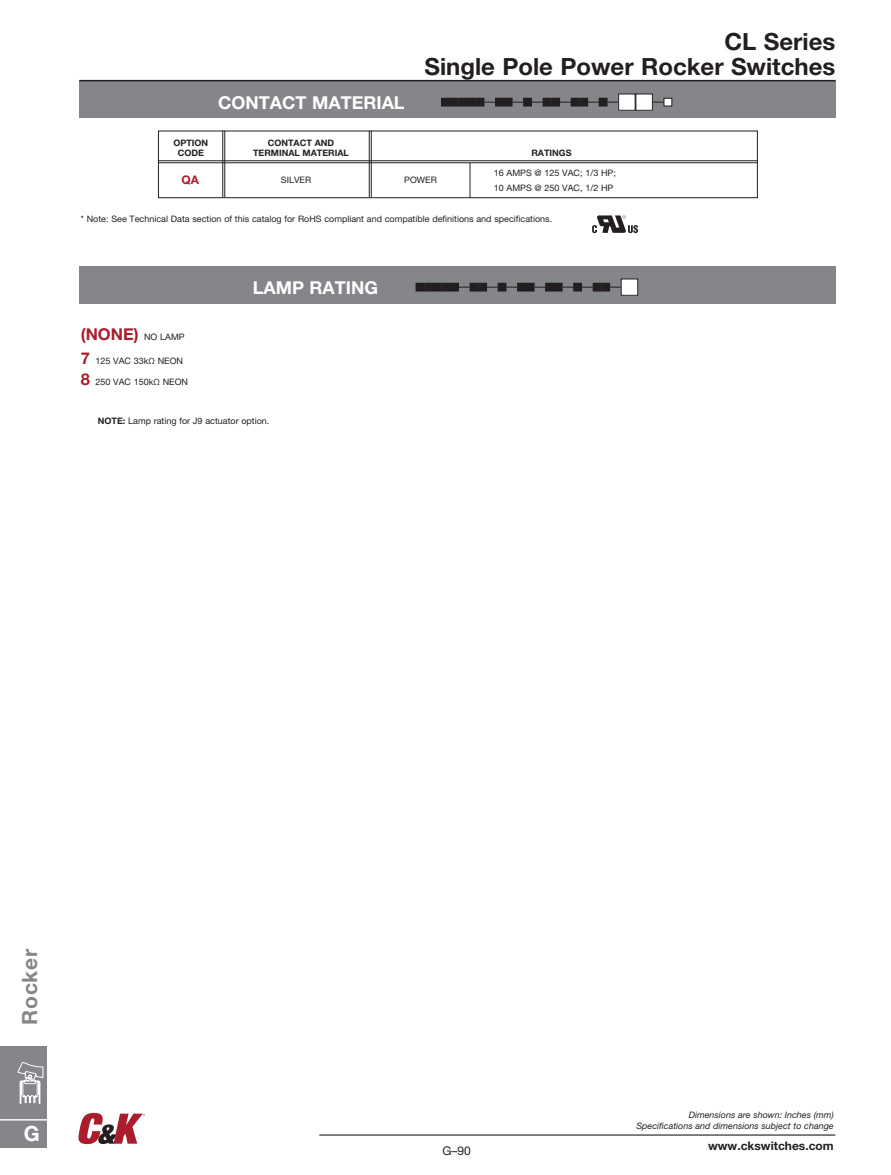
<style>
.page{position:relative;width:891px;height:1175px;background:#fff}
.page>*{position:absolute;margin:0;border:0;box-sizing:border-box;transform-origin:0 0}
.t1{font:700 23.7px/25.2px "Helvetica Neue LT Std";color:#231f20;text-align:right}
.t2{font:700 21px "Helvetica Neue";letter-spacing:.03em;color:#848689}
.t3{font:700 21px "Helvetica Neue";color:#fff}
.t4{font:700 17.85px "Helvetica Neue LT Std";color:#fff}
.t5{font:700 16.35px "Helvetica Neue LT Std";color:#aa1d2d}
.t6{font:12px "Helvetica Neue LT Std";color:#231f20}
.t7{font:700 11.85px "Helvetica Neue LT Std";color:#231f20}
.t8{font:700 11.85px "Helvetica Neue LT Std";color:#aa1d2d}
.t9{font:8.85px/14.9px "Helvetica Neue LT Std";color:#231f20}
.t10{font:italic 8.85px/11.9px "Helvetica Neue LT Std";color:#231f20;text-align:right}
.t11{font:700 8.85px/10.4px "Helvetica Neue LT Std";color:#231f20;text-align:center}
.s1{font-weight:400;font-size:8.85px;color:#231f20}
.s2{font-weight:700;font-size:16.35px;color:#aa1d2d}
.s3{font-weight:700}
</style>
<div class="page">
<hr style="left:319px;top:1134px;width:516px;height:1px;background:#57585a">
<svg style="left:78px;top:1112px;width:67px;height:32px"></svg>
<div style="left:0;top:1045px;width:47px;height:102px;background:#848689"></div>
<hr style="left:0;top:1119px;width:47px;height:1px;background:#fff">
<svg style="left:17px;top:1062px;width:27px;height:42px"></svg>
<div style="left:79px;top:80px;width:756px;height:38px;background:#848689"></div>
<div style="left:664px;top:98px;width:8px;height:8px;background:#fff"></div>
<div style="left:664px;top:98px;width:8px;height:8px;border:1px solid #231f20"></div>
<div style="left:442px;top:98px;width:7px;height:8px;background:#231f20"></div>
<div style="left:441px;top:98px;width:9px;height:8px;border:1px solid #231f20"></div>
<div style="left:496px;top:98px;width:7px;height:8px;background:#231f20"></div>
<div style="left:495px;top:98px;width:9px;height:8px;border:1px solid #231f20"></div>
<div style="left:450px;top:98px;width:8px;height:8px;background:#231f20"></div>
<div style="left:524px;top:98px;width:8px;height:8px;background:#231f20"></div>
<div style="left:523px;top:98px;width:9px;height:8px;border:1px solid #231f20"></div>
<div style="left:543px;top:98px;width:8px;height:8px;background:#231f20"></div>
<div style="left:552px;top:98px;width:8px;height:8px;background:#231f20"></div>
<div style="left:551px;top:98px;width:9px;height:8px;border:1px solid #231f20"></div>
<div style="left:599px;top:98px;width:8px;height:8px;background:#231f20"></div>
<div style="left:459px;top:98px;width:8px;height:8px;background:#231f20"></div>
<div style="left:458px;top:98px;width:9px;height:8px;border:1px solid #231f20"></div>
<div style="left:467px;top:98px;width:8px;height:8px;background:#231f20"></div>
<div style="left:467px;top:98px;width:9px;height:8px;border:1px solid #231f20"></div>
<div style="left:476px;top:98px;width:8px;height:8px;background:#231f20"></div>
<div style="left:504px;top:98px;width:8px;height:8px;background:#231f20"></div>
<div style="left:619px;top:94px;width:16px;height:16px;background:#fff"></div>
<div style="left:618px;top:94px;width:18px;height:17px;border:1px solid #231f20"></div>
<div style="left:571px;top:98px;width:8px;height:8px;background:#231f20"></div>
<div style="left:580px;top:98px;width:8px;height:8px;background:#231f20"></div>
<div style="left:579px;top:98px;width:9px;height:8px;border:1px solid #231f20"></div>
<div style="left:636px;top:94px;width:16px;height:16px;background:#fff"></div>
<div style="left:636px;top:94px;width:17px;height:17px;border:1px solid #231f20"></div>
<div style="left:79px;top:267px;width:756px;height:37px;background:#848689"></div>
<div style="left:593px;top:283px;width:8px;height:8px;background:#231f20"></div>
<div style="left:416px;top:283px;width:8px;height:8px;background:#231f20"></div>
<div style="left:470px;top:283px;width:8px;height:8px;background:#231f20"></div>
<div style="left:425px;top:283px;width:8px;height:8px;background:#231f20"></div>
<div style="left:424px;top:283px;width:9px;height:8px;border:1px solid #231f20"></div>
<div style="left:498px;top:283px;width:8px;height:8px;background:#231f20"></div>
<div style="left:518px;top:283px;width:7px;height:8px;background:#231f20"></div>
<div style="left:517px;top:283px;width:9px;height:8px;border:1px solid #231f20"></div>
<div style="left:526px;top:283px;width:8px;height:8px;background:#231f20"></div>
<div style="left:574px;top:283px;width:8px;height:8px;background:#231f20"></div>
<div style="left:573px;top:283px;width:9px;height:8px;border:1px solid #231f20"></div>
<div style="left:433px;top:283px;width:8px;height:8px;background:#231f20"></div>
<div style="left:433px;top:283px;width:9px;height:8px;border:1px solid #231f20"></div>
<div style="left:442px;top:283px;width:8px;height:8px;background:#231f20"></div>
<div style="left:451px;top:283px;width:7px;height:8px;background:#231f20"></div>
<div style="left:450px;top:283px;width:9px;height:8px;border:1px solid #231f20"></div>
<div style="left:479px;top:283px;width:8px;height:8px;background:#231f20"></div>
<div style="left:478px;top:283px;width:9px;height:8px;border:1px solid #231f20"></div>
<div style="left:621px;top:279px;width:17px;height:16px;background:#fff"></div>
<div style="left:621px;top:279px;width:17px;height:17px;border:1px solid #231f20"></div>
<div style="left:546px;top:283px;width:8px;height:8px;background:#231f20"></div>
<div style="left:545px;top:283px;width:9px;height:8px;border:1px solid #231f20"></div>
<div style="left:554px;top:283px;width:8px;height:8px;background:#231f20"></div>
<div style="left:554px;top:283px;width:9px;height:8px;border:1px solid #231f20"></div>
<div style="left:602px;top:283px;width:8px;height:8px;background:#231f20"></div>
<div style="left:601px;top:283px;width:9px;height:8px;border:1px solid #231f20"></div>
<hr style="left:79px;top:80px;width:756px;height:1px;background:#231f20">
<div style="left:158px;top:131px;width:600px;height:67px;border:1px solid #231f20"></div>
<hr style="left:159px;top:160px;width:599px;height:1px;background:#231f20">
<hr style="left:159px;top:162px;width:599px;height:1px;background:#231f20">
<hr style="left:224px;top:131px;width:1px;height:66px;background:#231f20">
<hr style="left:222px;top:131px;width:1px;height:66px;background:#231f20">
<hr style="left:371px;top:131px;width:1px;height:66px;background:#231f20">
<hr style="left:369px;top:131px;width:1px;height:66px;background:#231f20">
<hr style="left:470px;top:162px;width:1px;height:36px;background:#231f20">
<svg style="left:592px;top:215px;width:46px;height:18px"></svg>
<h3 class="t4" style="left:218px;top:92px;width:188px">CONTACT MATERIAL</h3>
<h1 class="t1" style="left:424px;top:28px;width:412px">CL Series<br>Single Pole Power Rocker Switches</h1>
<p class="t11" style="left:173px;top:137px;width:36px">OPTION<br>CODE</p>
<h3 class="t8" style="left:182px;top:172px;width:19px">QA</h3>
<p class="t11" style="left:253px;top:137px;width:97px">CONTACT AND<br>TERMINAL MATERIAL</p>
<p class="t9" style="left:281px;top:172px;width:32px">SILVER</p>
<p class="t9" style="left:404px;top:172px;width:34px">POWER</p>
<p class="t11" style="left:531px;top:147px;width:42px">RATINGS</p>
<p class="t9" style="left:494px;top:165px;width:124px">16 AMPS @ 125 VAC; 1/3 HP;<br>10 AMPS @ 250 VAC, 1/2 HP</p>
<p class="t9" style="left:81px;top:211px;width:473px">* Note: See Technical Data section of this catalog for RoHS compliant and compatible definitions and specifications.</p>
<h3 class="t5" style="left:81px;top:324px;width:105px">(NONE) <span class="s1">NO LAMP</span></h3>
<h3 class="t4" style="left:253px;top:277px;width:127px">LAMP RATING</h3>
<p class="t9" style="left:81px;top:353px;width:104px"><span class="s2">7</span> 125 VAC 33kΩ NEON</p>
<p class="t9" style="left:81px;top:374px;width:109px"><span class="s2">8</span> 250 VAC 150kΩ NEON</p>
<p class="t9" style="left:98px;top:413px;width:173px"><span class="s3">NOTE:</span> Lamp rating for J9 actuator option.</p>
<h2 class="t2" style="left:17px;top:1024px;width:77px;rotate:-90deg">Rocker</h2>
<h2 class="t3" style="left:24px;top:1120px;width:17px">G</h2>
<h3 class="t6" style="left:442px;top:1143px;width:30px">G–90</h3>
<p class="t10" style="left:636px;top:1108px;width:199px">Dimensions are shown: Inches (mm)<br>Specifications and dimensions subject to change</p>
<h3 class="t7" style="left:708px;top:1138px;width:127px">www.ckswitches.com</h3>
</div>
